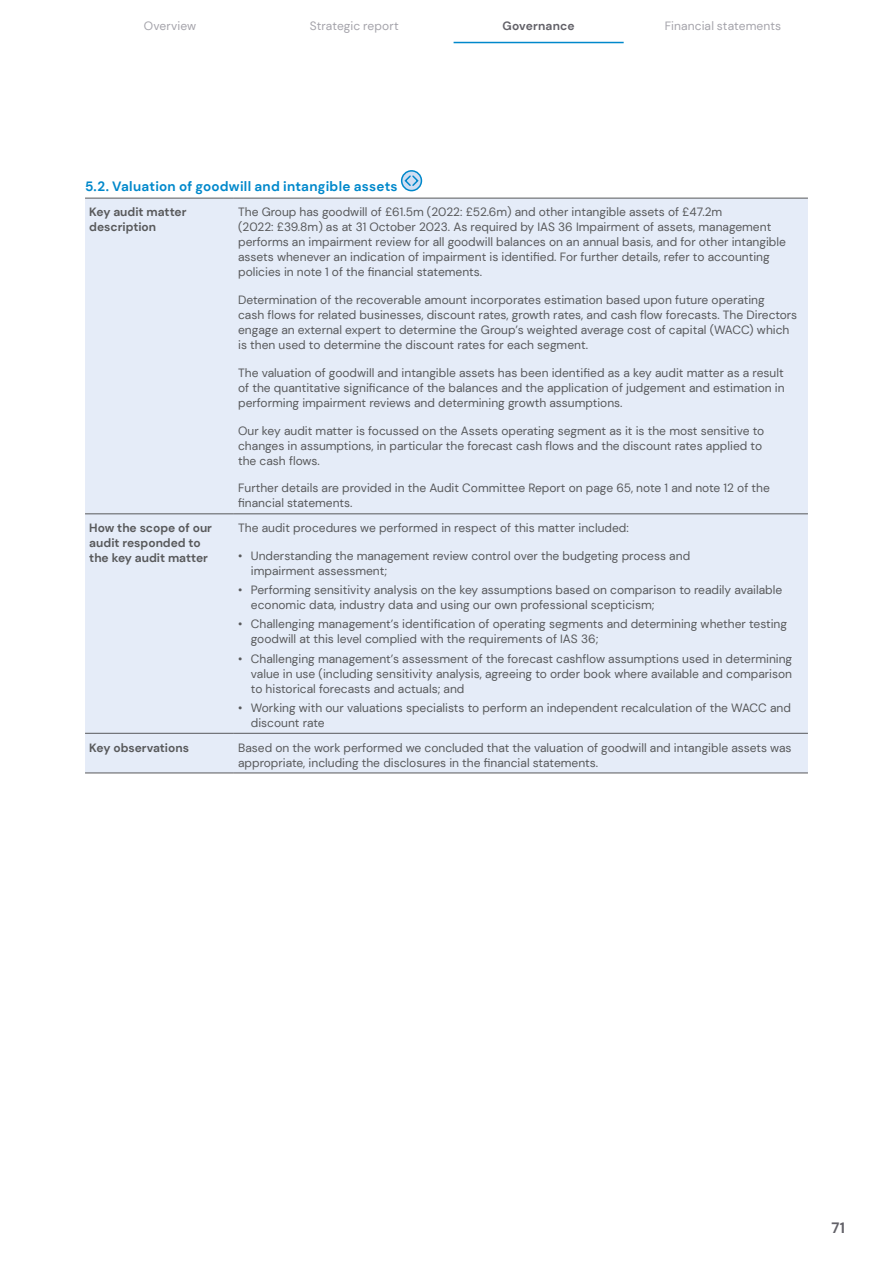
<style>
.page{position:relative;width:893px;height:1263px;background:#fff}
.page>*{position:absolute;margin:0;border:0;box-sizing:border-box;transform-origin:0 0}
.t1{font:700 15px "DM Sans";color:#626168}
.t2{font:700 13.5px "DM Sans";letter-spacing:.02em;color:#0088cb}
.t3{font:12px/15px "DM Sans";color:#58595b}
.t4{font:700 12px/15px "DM Sans";color:#58595b}
.t5{font:12px "DM Sans";letter-spacing:.005em;color:#a5a4ab}
.t6{font:700 12px "DM Sans";letter-spacing:.015em;color:#626168}
</style>
<div class="page">
<hr style="left:454px;top:42px;width:170px;height:1px;background:#0088cb">
<svg style="left:402px;top:171px;width:19px;height:20px"></svg>
<div style="left:401px;top:170px;width:21px;height:21px;border:2px solid #0088cb;border-radius:50%"></div>
<svg style="left:403px;top:174px;width:17px;height:13px"></svg>
<div style="left:85px;top:199px;width:723px;height:573px;background:#e5ecf8"></div>
<hr style="left:85px;top:513px;width:149px;height:1px;background:#58595b">
<hr style="left:234px;top:513px;width:574px;height:1px;background:#58595b">
<hr style="left:85px;top:733px;width:149px;height:1px;background:#58595b">
<hr style="left:234px;top:733px;width:574px;height:1px;background:#58595b">
<hr style="left:85px;top:772px;width:149px;height:1px;background:#58595b">
<hr style="left:234px;top:772px;width:574px;height:1px;background:#58595b">
<hr style="left:85px;top:198px;width:149px;height:1px;background:#58595b">
<hr style="left:234px;top:198px;width:574px;height:1px;background:#58595b">
<p class="t5" style="left:144px;top:18px;width:54px">Overview</p>
<p class="t5" style="left:310px;top:18px;width:90px">Strategic report</p>
<p class="t6" style="left:503px;top:18px;width:74px">Governance</p>
<p class="t5" style="left:665px;top:18px;width:118px">Financial statements</p>
<p class="t2" style="left:85px;top:178px;width:314px">5.2. Valuation of goodwill and intangible assets</p>
<p class="t4" style="left:89px;top:205px;width:99px">Key audit matter description</p>
<p class="t3" style="left:238px;top:205px;width:549px">The Group has goodwill of £61.5m (2022: £52.6m) and other intangible assets of £47.2m<br>(2022: £39.8m) as at 31 October 2023. As required by IAS 36 Impairment of assets, management performs an impairment review for all goodwill balances on an annual basis, and for other intangible assets whenever an indication of impairment is identified. For further details, refer to accounting policies in note 1 of the financial statements.</p>
<p class="t3" style="left:238px;top:292px;width:561px">Determination of the recoverable amount incorporates estimation based upon future operating<br>cash flows for related businesses, discount rates, growth rates, and cash flow forecasts. The Directors engage an external expert to determine the Group’s weighted average cost of capital (WACC) which is then used to determine the discount rates for each segment.</p>
<p class="t3" style="left:238px;top:365px;width:548px;text-align:justify">The valuation of goodwill and intangible assets has been identified as a key audit matter as a result of the quantitative significance of the balances and the application of judgement and estimation in performing impairment reviews and determining growth assumptions.</p>
<p class="t3" style="left:238px;top:423px;width:528px">Our key audit matter is focussed on the Assets operating segment as it is the most sensitive to changes in assumptions, in particular the forecast cash flows and the discount rates applied to the cash flows.</p>
<p class="t3" style="left:238px;top:481px;width:533px">Further details are provided in the Audit Committee Report on page 65, note 1 and note 12 of the financial statements.</p>
<p class="t4" style="left:89px;top:520px;width:124px">How the scope of our audit responded to the key audit matter</p>
<p class="t3" style="left:238px;top:520px;width:392px">The audit procedures we performed in respect of this matter included:</p>
<p class="t3" style="left:251px;top:548px;width:441px;text-indent:-13px">• Understanding the management review control over the budgeting process and impairment assessment;</p>
<p class="t3" style="left:251px;top:582px;width:533px;text-indent:-13px">• Performing sensitivity analysis on the key assumptions based on comparison to readily available economic data, industry data and using our own professional scepticism;</p>
<p class="t3" style="left:251px;top:617px;width:538px;text-indent:-13px">• Challenging management’s identification of operating segments and determining whether testing goodwill at this level complied with the requirements of IAS 36;</p>
<p class="t3" style="left:251px;top:651px;width:543px;text-align:justify;text-indent:-13px">• Challenging management’s assessment of the forecast cashflow assumptions used in determining value in use (including sensitivity analysis, agreeing to order book where available and comparison to historical forecasts and actuals; and</p>
<p class="t3" style="left:251px;top:700px;width:541px;text-indent:-13px">• Working with our valuations specialists to perform an independent recalculation of the WACC and discount rate</p>
<p class="t4" style="left:89px;top:740px;width:101px">Key observations</p>
<p class="t3" style="left:238px;top:740px;width:555px">Based on the work performed we concluded that the valuation of goodwill and intangible assets was appropriate, including the disclosures in the financial statements.</p>
<p class="t1" style="left:831px;top:1218px;width:15px">71</p>
</div>
